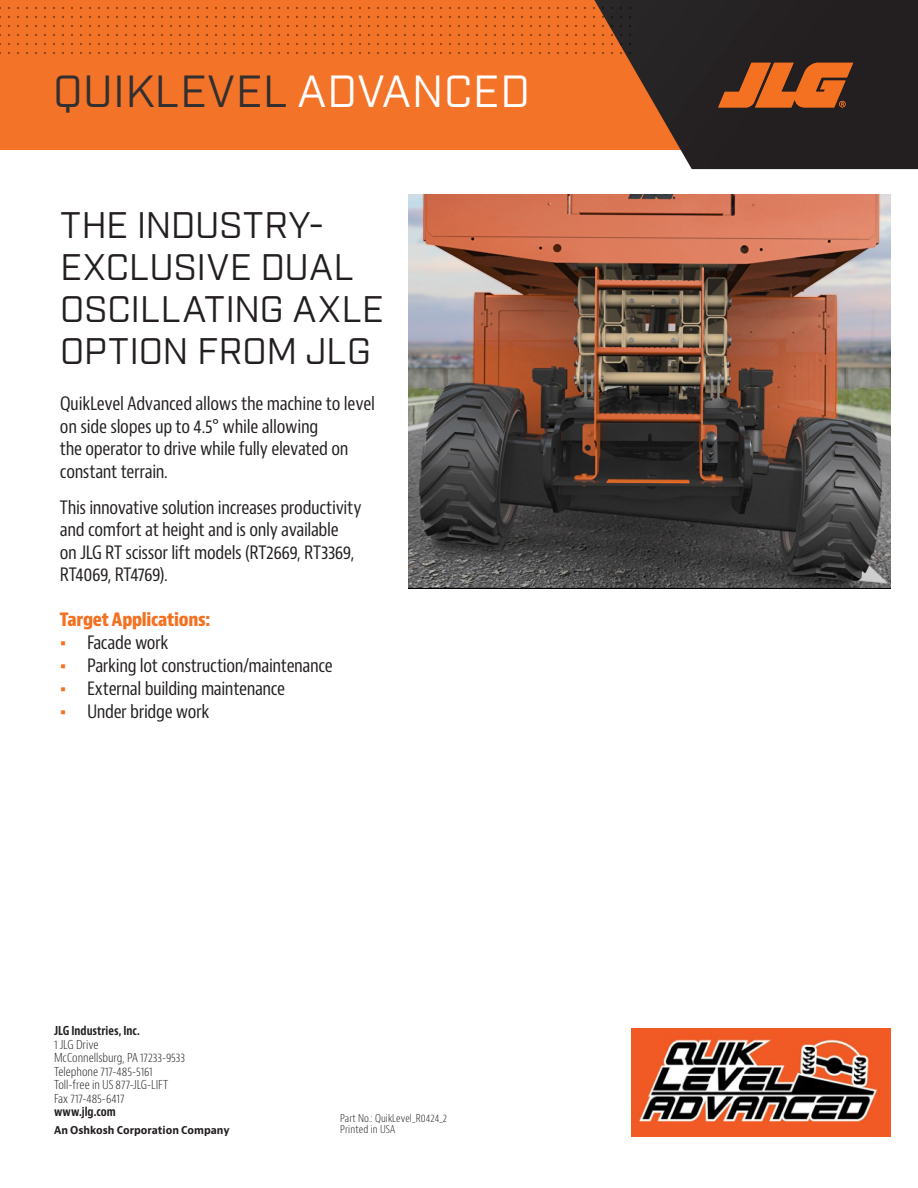
<style>
.page{position:relative;width:918px;height:1188px;background:#fff}
.page>*{position:absolute;margin:0;border:0;box-sizing:border-box;transform-origin:0 0}
.Product_Name{font:45px "Industry";letter-spacing:.01em;color:#312f30}
.jlgSS-BodyAlphaList{font:36.9px/42px "Industry";color:#231f20}
.jlgSS-BodyAlphaList-2{font:condensed 18px/22.5px "Bernino Sans";letter-spacing:-.02em;color:#231f20}
.jlgSS-BodyAlphaList-3{font:800 condensed 18px "Bernino Sans";letter-spacing:-.015em;color:#f37121}
.jlgSS_ContactInfo{font:300 condensed 12px "Bernino Sans";letter-spacing:-.005em;color:#231f20}
.jlgSS_ContactInfo-2{font:700 condensed 12px "Bernino Sans";color:#231f20;scale:.95 1}
.jlgSS_PartFormCopy{font:300 condensed 10.5px/11.6px "Bernino Sans";letter-spacing:.005em;color:#231f20}
.jlgSS_OshkoshLine{font:700 10.5px "Bernino Sans";color:#231f20;scale:.95 1}
.s1{color:#fff}
.s2{font-weight:700;font-stretch:normal;color:#f37121}
</style>
<div class="page">
<img style="left:408px;top:194px;width:483px;height:395px">
<img style="left:632px;top:1028px;width:259px;height:108px">
<div style="left:0;top:0;width:694px;height:149px;background:#f37328"></div>
<svg style="left:594px;top:0;width:324px;height:169px"></svg>
<svg style="left:718px;top:63px;width:135px;height:44px;background:#b05620"></svg>
<svg style="left:0;top:0;width:632px;height:54px"></svg>
<p class="Product_Name" style="left:53px;top:65px;width:478px">QUIKLEVEL <span class="s1">ADVANCED</span></p>
<p class="jlgSS-BodyAlphaList" style="left:60px;top:205px;width:325px">THE INDUSTRY-<br>EXCLUSIVE DUAL<br>OSCILLATING AXLE<br>OPTION FROM JLG</p>
<p class="jlgSS-BodyAlphaList-2" style="left:60px;top:393px;width:317px">QuikLevel Advanced allows the machine to level on side slopes up to 4.5° while allowing<br>the operator to drive while fully elevated on constant terrain.</p>
<p class="jlgSS-BodyAlphaList-2" style="left:60px;top:496px;width:303px">This innovative solution increases productivity and comfort at height and is only available<br>on JLG RT scissor lift models (RT2669, RT3369, RT4069, RT4769).</p>
<p class="jlgSS-BodyAlphaList-3" style="left:60px;top:609px;width:152px">Target Applications:</p>
<p class="jlgSS-BodyAlphaList-2" style="left:60px;top:632px;width:110px"><span class="s2">•</span> Facade work</p>
<p class="jlgSS-BodyAlphaList-2" style="left:60px;top:655px;width:274px"><span class="s2">•</span> Parking lot construction/maintenance</p>
<p class="jlgSS-BodyAlphaList-2" style="left:60px;top:677px;width:227px"><span class="s2">•</span> External building maintenance</p>
<p class="jlgSS-BodyAlphaList-2" style="left:60px;top:700px;width:151px"><span class="s2">•</span> Under bridge work</p>
<p class="jlgSS_ContactInfo-2" style="left:54px;top:1023px;width:92px">JLG Industries, Inc.</p>
<p class="jlgSS_ContactInfo" style="left:54px;top:1037px;width:46px">1 JLG Drive</p>
<p class="jlgSS_ContactInfo" style="left:54px;top:1050px;width:133px">McConnellsburg, PA 17233-9533</p>
<p class="jlgSS_ContactInfo" style="left:54px;top:1064px;width:100px">Telephone 717-485-5161</p>
<p class="jlgSS_ContactInfo" style="left:54px;top:1077px;width:116px">Toll-free in US 877-JLG-LIFT</p>
<p class="jlgSS_ContactInfo" style="left:54px;top:1091px;width:72px">Fax 717-485-6417</p>
<p class="jlgSS_ContactInfo-2" style="left:54px;top:1104px;width:67px">www.jlg.com</p>
<p class="jlgSS_OshkoshLine" style="left:54px;top:1123px;width:186px">An Oshkosh Corporation Company</p>
<p class="jlgSS_PartFormCopy" style="left:340px;top:1112px;width:108px">Part No.: QuikLevel_R0424_2<br>Printed in USA</p>
</div>
